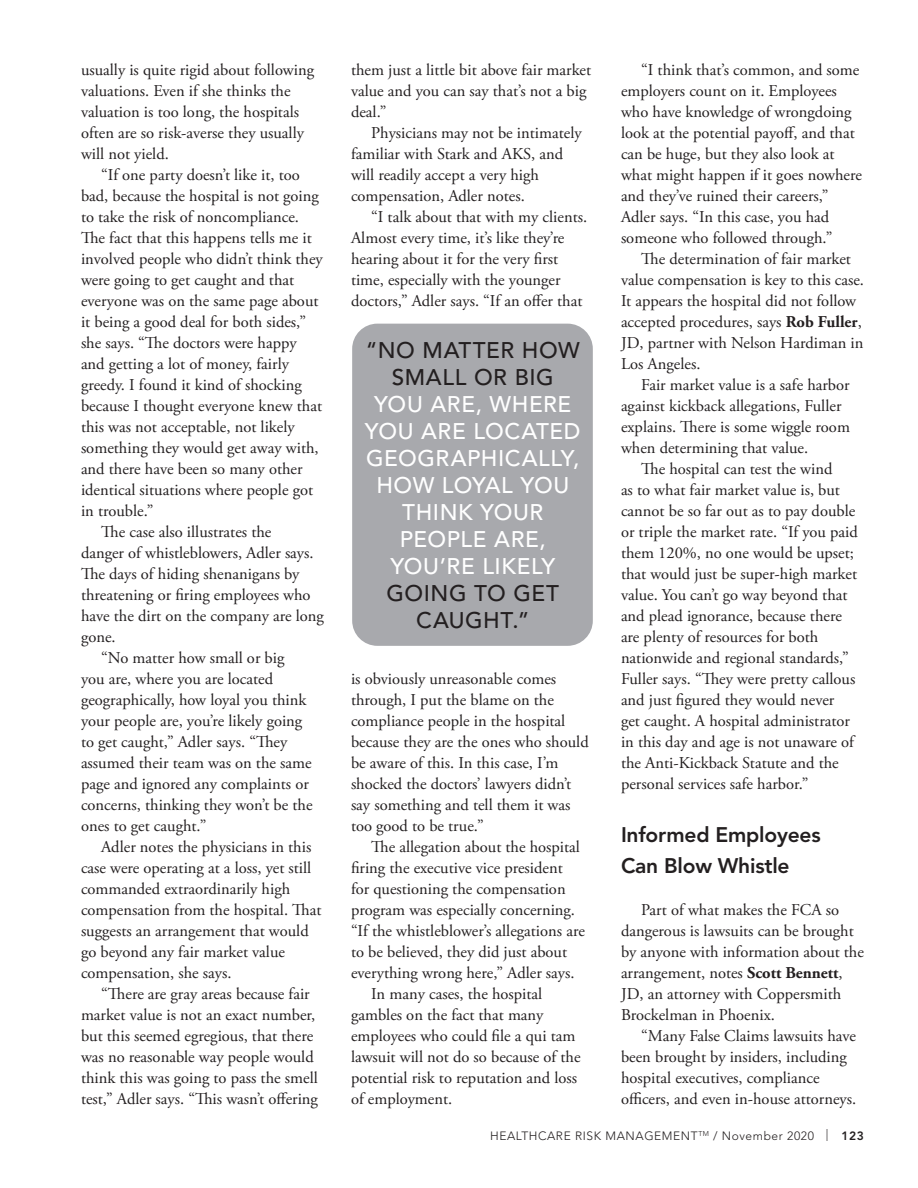
<style>
.page{position:relative;width:918px;height:1188px;background:#fff}
.page>*{position:absolute;margin:0;border:0;box-sizing:border-box;transform-origin:0 0}
.Pull_quote_text{font:500 22.5px/27px "Avenir";letter-spacing:.025em;color:#fff;text-align:center}
.Subhead{font:800 21px/31.5px "Avenir";letter-spacing:-.01em;color:#231f20}
.Body_text{font:16.5px/21px "Adobe Garamond Pro";color:#231f20}
.t1{font:300 12px "Avenir";letter-spacing:.05em;color:#231f20}
.s1{color:#231f20}
.s2{font-weight:700}
.s3{font-weight:800}
</style>
<div class="page">
<div style="left:352px;top:324px;width:241px;height:322px;background:#a8a9ad;border-radius:25px"></div>
<p class="Body_text" style="left:81px;top:60px;width:235px">usually is quite rigid about following valuations. Even if she thinks the valuation is too long, the hospitals often are so risk-averse they usually will not yield.</p>
<p class="Body_text" style="left:81px;top:165px;width:243px;text-indent:20px">“If one party doesn’t like it, too bad, because the hospital is not going to take the risk of noncompliance.<br>The fact that this happens tells me it involved people who didn’t think they were going to get caught and that everyone was on the same page about it being a good deal for both sides,” she says. “The doctors were happy and getting a lot of money, fairly greedy. I found it kind of shocking because I thought everyone knew that this was not acceptable, not likely something they would get away with, and there have been so many other identical situations where people got in trouble.”</p>
<p class="Body_text" style="left:81px;top:522px;width:244px;text-indent:20px">The case also illustrates the<br>danger of whistleblowers, Adler says.<br>The days of hiding shenanigans by threatening or firing employees who have the dirt on the company are long gone.</p>
<p class="Body_text" style="left:81px;top:648px;width:233px;text-indent:20px">“No matter how small or big<br>you are, where you are located geographically, how loyal you think your people are, you’re likely going to get caught,” Adler says. “They assumed their team was on the same page and ignored any complaints or concerns, thinking they won’t be the ones to get caught.”</p>
<p class="Body_text" style="left:81px;top:837px;width:242px;text-indent:20px">Adler notes the physicians in this case were operating at a loss, yet still commanded extraordinarily high compensation from the hospital. That suggests an arrangement that would go beyond any fair market value compensation, she says.</p>
<p class="Body_text" style="left:81px;top:984px;width:238px;text-indent:20px">“There are gray areas because fair market value is not an exact number, but this seemed egregious, that there was no reasonable way people would think this was going to pass the smell test,” Adler says. “This wasn’t offering</p>
<p class="Body_text" style="left:351px;top:60px;width:242px">them just a little bit above fair market value and you can say that’s not a big deal.”</p>
<p class="Body_text" style="left:351px;top:123px;width:232px;text-indent:20px">Physicians may not be intimately familiar with Stark and AKS, and will readily accept a very high compensation, Adler notes.</p>
<p class="Body_text" style="left:351px;top:207px;width:238px;text-indent:20px">“I talk about that with my clients.<br>Almost every time, it’s like they’re hearing about it for the very first time, especially with the younger doctors,” Adler says. “If an offer that</p>
<p class="Pull_quote_text" style="left:365px;top:337px;width:217px"><span class="s1">“NO MATTER HOW<br>SMALL OR BIG<br></span>YOU ARE, WHERE<br>YOU ARE LOCATED<br>GEOGRAPHICALLY,<br>HOW LOYAL YOU<br>THINK YOUR<br>PEOPLE ARE,<br>YOU’RE LIKELY<br><span class="s1">GOING TO GET<br>CAUGHT.”</span></p>
<p class="Body_text" style="left:351px;top:669px;width:239px">is obviously unreasonable comes through, I put the blame on the compliance people in the hospital because they are the ones who should be aware of this. In this case, I’m shocked the doctors’ lawyers didn’t say something and tell them it was too good to be true.”</p>
<p class="Body_text" style="left:351px;top:837px;width:235px;text-indent:20px">The allegation about the hospital firing the executive vice president for questioning the compensation program was especially concerning. “If the whistleblower’s allegations are to be believed, they did just about everything wrong here,” Adler says.</p>
<p class="Body_text" style="left:351px;top:984px;width:231px;text-indent:20px">In many cases, the hospital gambles on the fact that many employees who could file a qui tam lawsuit will not do so because of the potential risk to reputation and loss of employment.</p>
<p class="Body_text" style="left:621px;top:60px;width:242px;text-indent:20px">“I think that’s common, and some employers count on it. Employees who have knowledge of wrongdoing look at the potential payoff, and that can be huge, but they also look at what might happen if it goes nowhere and they’ve ruined their careers,” Adler says. “In this case, you had someone who followed through.”</p>
<p class="Body_text" style="left:621px;top:249px;width:245px;text-indent:20px">The determination of fair market value compensation is key to this case.<br>It appears the hospital did not follow accepted procedures, says <span class="s2">Rob Fuller</span>,<br>JD, partner with Nelson Hardiman in<br>Los Angeles.</p>
<p class="Body_text" style="left:621px;top:375px;width:231px;text-indent:20px">Fair market value is a safe harbor against kickback allegations, Fuller explains. There is some wiggle room when determining that value.</p>
<p class="Body_text" style="left:621px;top:459px;width:238px;text-indent:20px">The hospital can test the wind<br>as to what fair market value is, but cannot be so far out as to pay double or triple the market rate. “If you paid them 120%, no one would be upset; that would just be super-high market value. You can’t go way beyond that and plead ignorance, because there are plenty of resources for both nationwide and regional standards,” Fuller says. “They were pretty callous and just figured they would never<br>get caught. A hospital administrator in this day and age is not unaware of the Anti-Kickback Statute and the personal services safe harbor.”</p>
<p class="Subhead" style="left:621px;top:819px;width:201px">Informed Employees<br>Can Blow Whistle</p>
<p class="Body_text" style="left:621px;top:900px;width:244px;text-indent:20px">Part of what makes the FCA so dangerous is lawsuits can be brought by anyone with information about the arrangement, notes <span class="s2">Scott Bennett</span>,<br>JD, an attorney with Coppersmith<br>Brockelman in Phoenix.</p>
<p class="Body_text" style="left:621px;top:1026px;width:237px;text-indent:20px">“Many False Claims lawsuits have been brought by insiders, including hospital executives, compliance officers, and even in-house attorneys.</p>
<p class="t1" style="left:490px;top:1129px;width:375px">HEALTHCARE RISK MANAGEMENT<sup>TM</sup> / November 2020 | <span class="s3">123</span></p>
</div>
